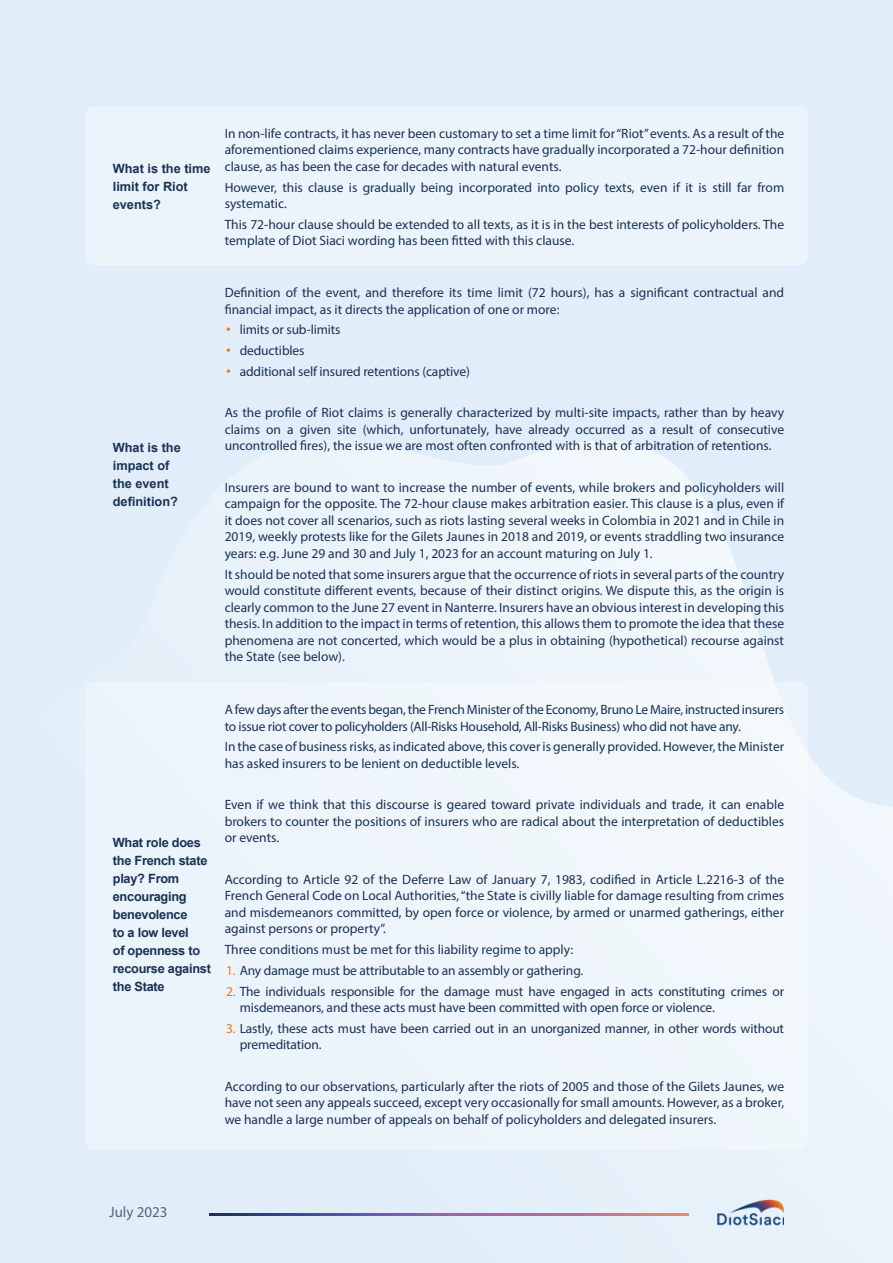
<style>
.page{position:relative;width:893px;height:1263px;background:#e1eef9}
.page>*{position:absolute;margin:0;border:0;box-sizing:border-box;transform-origin:0 0}
.t1{font:15px "Myriad Pro";color:#55647f}
.t2{font:13.5px/16.5px "Myriad Pro";color:#1a3256;text-align:justify}
.t3{font:13.5px/16.5px "Myriad Pro";letter-spacing:-.02em;color:#1a3256}
.t4{font:700 12.75px/18px "Arial";letter-spacing:-.02em;color:#1a3256}
.t5{font:700 12.75px/18px "Arial";color:#1a3256}
.s1{font-family:"Arial";color:#ef7b10}
.s2{color:#ef7b10}
</style>
<div class="page">
<svg style="left:209px;top:440px;width:684px;height:776px;fill:#ebf3fb"></svg>
<img style="left:717px;top:1191px;width:67px;height:35px">
<svg style="left:210px;top:1213px;width:478px;height:2px"></svg>
<div style="left:85px;top:107px;width:723px;height:158px;background:#ebf3fb;border-radius:9px"></div>
<div style="left:85px;top:682px;width:723px;height:467px;background:#eff5fb;border-radius:9px"></div>
<p class="t5" style="left:113px;top:160px;width:99px">What is the time limit for Riot events?</p>
<p class="t2" style="left:225px;top:125px;width:561px">In non-life contracts, it has never been customary to set a time limit for “Riot” events. As a result of the aforementioned claims experience, many contracts have gradually incorporated a 72-hour definition clause, as has been the case for decades with natural events.</p>
<p class="t2" style="left:225px;top:179px;width:561px">However, this clause is gradually being incorporated into policy texts, even if it is still far from systematic.</p>
<p class="t2" style="left:225px;top:216px;width:561px">This 72-hour clause should be extended to all texts, as it is in the best interests of policyholders. The template of Diot Siaci wording has been fitted with this clause.</p>
<p class="t5" style="left:113px;top:439px;width:70px">What is the impact of the event definition?</p>
<p class="t2" style="left:225px;top:284px;width:561px">Definition of the event, and therefore its time limit (72 hours), has a significant contractual and financial impact, as it directs the application of one or more:</p>
<p class="t2" style="left:226px;top:321px;width:116px"><span class="s1">•</span> limits or sub-limits</p>
<p class="t2" style="left:226px;top:342px;width:80px"><span class="s1">•</span> deductibles</p>
<p class="t2" style="left:226px;top:363px;width:245px"><span class="s1">•</span> additional self insured retentions (captive)</p>
<p class="t2" style="left:225px;top:404px;width:561px">As the profile of Riot claims is generally characterized by multi-site impacts, rather than by heavy claims on a given site (which, unfortunately, have already occurred as a result of consecutive uncontrolled fires), the issue we are most often confronted with is that of arbitration of retentions.</p>
<p class="t2" style="left:225px;top:479px;width:561px">Insurers are bound to want to increase the number of events, while brokers and policyholders will campaign for the opposite. The 72-hour clause makes arbitration easier. This clause is a plus, even if it does not cover all scenarios, such as riots lasting several weeks in Colombia in 2021 and in Chile in 2019, weekly protests like for the Gilets Jaunes in 2018 and 2019, or events straddling two insurance years: e.g. June 29 and 30 and July 1, 2023 for an account maturing on July 1.</p>
<p class="t2" style="left:225px;top:566px;width:561px">It should be noted that some insurers argue that the occurrence of riots in several parts of the country would constitute different events, because of their distinct origins. We dispute this, as the origin is clearly common to the June 27 event in Nanterre. Insurers have an obvious interest in developing this thesis. In addition to the impact in terms of retention, this allows them to promote the idea that these phenomena are not concerted, which would be a plus in obtaining (hypothetical) recourse against the State (see below).</p>
<p class="t4" style="left:113px;top:833px;width:100px">What role does the French state play? From encouraging benevolence<br>to a low level<br>of openness to recourse against the State</p>
<p class="t3" style="left:225px;top:701px;width:561px">A few days after the events began, the French Minister of the Economy, Bruno Le Maire, instructed insurers to issue riot cover to policyholders (All-Risks Household, All-Risks Business) who did not have any.</p>
<p class="t2" style="left:225px;top:738px;width:561px">In the case of business risks, as indicated above, this cover is generally provided. However, the Minister has asked insurers to be lenient on deductible levels.</p>
<p class="t2" style="left:225px;top:796px;width:561px">Even if we think that this discourse is geared toward private individuals and trade, it can enable brokers to counter the positions of insurers who are radical about the interpretation of deductibles or events.</p>
<p class="t2" style="left:225px;top:871px;width:561px">According to Article 92 of the Deferre Law of January 7, 1983, codified in Article L.2216-3 of the French General Code on Local Authorities, “the State is civilly liable for damage resulting from crimes and misdemeanors committed, by open force or violence, by armed or unarmed gatherings, either against persons or property”.</p>
<p class="t2" style="left:225px;top:941px;width:350px">Three conditions must be met for this liability regime to apply:</p>
<p class="t2" style="left:226px;top:962px;width:359px"><span class="s2">1.</span> Any damage must be attributable to an assembly or gathering.</p>
<p class="t2" style="left:240px;top:983px;width:546px;text-indent:-14px"><span class="s2">2.</span> The individuals responsible for the damage must have engaged in acts constituting crimes or misdemeanors, and these acts must have been committed with open force or violence.</p>
<p class="t2" style="left:240px;top:1020px;width:546px;text-indent:-14px"><span class="s2">3.</span> Lastly, these acts must have been carried out in an unorganized manner, in other words without premeditation.</p>
<p class="t2" style="left:225px;top:1078px;width:561px">According to our observations, particularly after the riots of 2005 and those of the Gilets Jaunes, we have not seen any appeals succeed, except very occasionally for small amounts. However, as a broker, we handle a large number of appeals on behalf of policyholders and delegated insurers.</p>
<p class="t1" style="left:109px;top:1202px;width:60px">July 2023</p>
</div>
